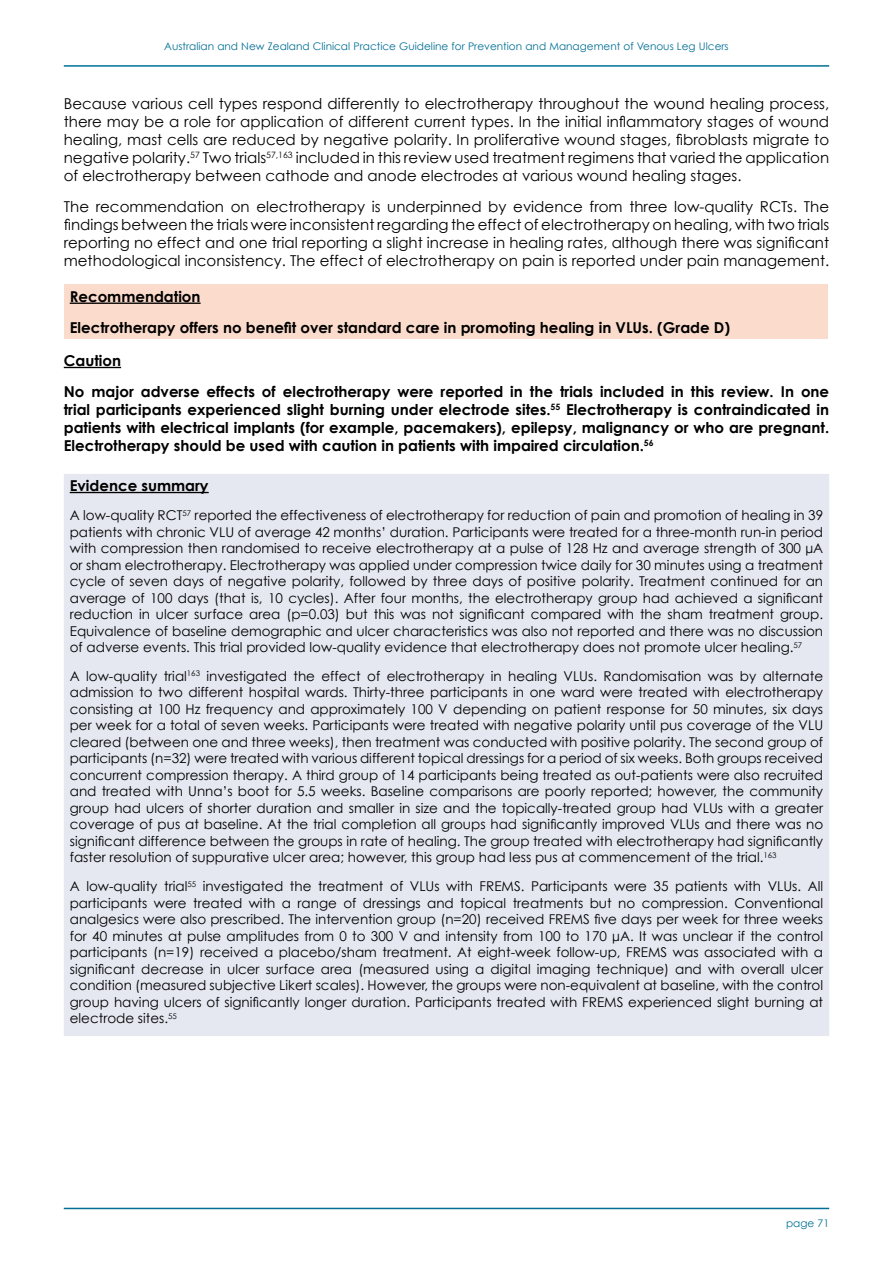
<style>
.page{position:relative;width:893px;height:1263px;background:#fff}
.page>*{position:absolute;margin:0;border:0;box-sizing:border-box;transform-origin:0 0}
.t1{font:15px/18px "Century Gothic";color:#000;text-align:justify}
.t2{font:700 15px/30.8px "Century Gothic";color:#000}
.t3{font:13.5px/16.5px "Century Gothic";color:#000;text-align:justify}
.t4{font:10.5px "Century Gothic";color:#006f95}
</style>
<div class="page">
<hr style="left:64px;top:65px;width:765px;height:2px;background:#006f95">
<hr style="left:64px;top:1208px;width:765px;height:1px;background:#006f95">
<hr style="left:64px;top:367px;width:57px;height:1px;background:#000">
<div style="left:64px;top:285px;width:764px;height:54px;background:#fbdbcb"></div>
<hr style="left:70px;top:303px;width:131px;height:1px;background:#000">
<div style="left:64px;top:474px;width:765px;height:562px;background:#e6e8f1"></div>
<hr style="left:70px;top:492px;width:139px;height:1px;background:#000">
<p class="t4" style="left:164px;top:40px;width:566px">Australian and New Zealand Clinical Practice Guideline for Prevention and Management of Venous Leg Ulcers</p>
<p class="t1" style="left:64px;top:94px;width:767px">Because various cell types respond differently to electrotherapy throughout the wound healing process, there may be a role for application of different current types. In the initial inflammatory stages of wound healing, mast cells are reduced by negative polarity. In proliferative wound stages, fibroblasts migrate to negative polarity.<sup>57</sup> Two trials<sup>57,163</sup> included in this review used treatment regimens that varied the application of electrotherapy between cathode and anode electrodes at various wound healing stages.</p>
<p class="t1" style="left:64px;top:197px;width:767px">The recommendation on electrotherapy is underpinned by evidence from three low-quality RCTs. The findings between the trials were inconsistent regarding the effect of electrotherapy on healing, with two trials reporting no effect and one trial reporting a slight increase in healing rates, although there was significant methodological inconsistency. The effect of electrotherapy on pain is reported under pain management.</p>
<p class="t2" style="left:70px;top:281px;width:662px">Recommendation<br>Electrotherapy offers no benefit over standard care in promoting healing in VLUs. (Grade D)</p>
<p class="t2" style="left:64px;top:345px;width:767px">Caution<br>No major adverse effects of electrotherapy were reported in the trials included in this review. In one</p>
<p class="t2" style="left:64px;top:400px;width:767px;line-height:18px;text-align:justify">trial participants experienced slight burning under electrode sites.<sup>55</sup> Electrotherapy is contraindicated in patients with electrical implants (for example, pacemakers), epilepsy, malignancy or who are pregnant.<br>Electrotherapy should be used with caution in patients with impaired circulation.<sup>56</sup></p>
<p class="t2" style="left:70px;top:470px;width:140px">Evidence summary</p>
<p class="t3" style="left:70px;top:507px;width:755px">A low-quality RCT<sup>57</sup> reported the effectiveness of electrotherapy for reduction of pain and promotion of healing in 39 patients with chronic VLU of average 42 months’ duration. Participants were treated for a three-month run-in period with compression then randomised to receive electrotherapy at a pulse of 128 Hz and average strength of 300 µA or sham electrotherapy. Electrotherapy was applied under compression twice daily for 30 minutes using a treatment cycle of seven days of negative polarity, followed by three days of positive polarity. Treatment continued for an average of 100 days (that is, 10 cycles). After four months, the electrotherapy group had achieved a significant reduction in ulcer surface area (p=0.03) but this was not significant compared with the sham treatment group.<br>Equivalence of baseline demographic and ulcer characteristics was also not reported and there was no discussion of adverse events. This trial provided low-quality evidence that electrotherapy does not promote ulcer healing.<sup>57</sup></p>
<p class="t3" style="left:70px;top:668px;width:755px">A low-quality trial<sup>163</sup> investigated the effect of electrotherapy in healing VLUs. Randomisation was by alternate admission to two different hospital wards. Thirty-three participants in one ward were treated with electrotherapy consisting at 100 Hz frequency and approximately 100 V depending on patient response for 50 minutes, six days per week for a total of seven weeks. Participants were treated with negative polarity until pus coverage of the VLU cleared (between one and three weeks), then treatment was conducted with positive polarity. The second group of participants (n=32) were treated with various different topical dressings for a period of six weeks. Both groups received concurrent compression therapy. A third group of 14 participants being treated as out-patients were also recruited and treated with Unna’s boot for 5.5 weeks. Baseline comparisons are poorly reported; however, the community group had ulcers of shorter duration and smaller in size and the topically-treated group had VLUs with a greater coverage of pus at baseline. At the trial completion all groups had significantly improved VLUs and there was no significant difference between the groups in rate of healing. The group treated with electrotherapy had significantly faster resolution of suppurative ulcer area; however, this group had less pus at commencement of the trial.<sup>163</sup></p>
<p class="t3" style="left:70px;top:878px;width:755px">A low-quality trial<sup>55</sup> investigated the treatment of VLUs with FREMS. Participants were 35 patients with VLUs. All participants were treated with a range of dressings and topical treatments but no compression. Conventional analgesics were also prescribed. The intervention group (n=20) received FREMS five days per week for three weeks for 40 minutes at pulse amplitudes from 0 to 300 V and intensity from 100 to 170 µA. It was unclear if the control participants (n=19) received a placebo/sham treatment. At eight-week follow-up, FREMS was associated with a significant decrease in ulcer surface area (measured using a digital imaging technique) and with overall ulcer condition (measured subjective Likert scales). However, the groups were non-equivalent at baseline, with the control group having ulcers of significantly longer duration. Participants treated with FREMS experienced slight burning at electrode sites.<sup>55</sup></p>
<p class="t4" style="left:786px;top:1217px;width:45px">page 71</p>
</div>
